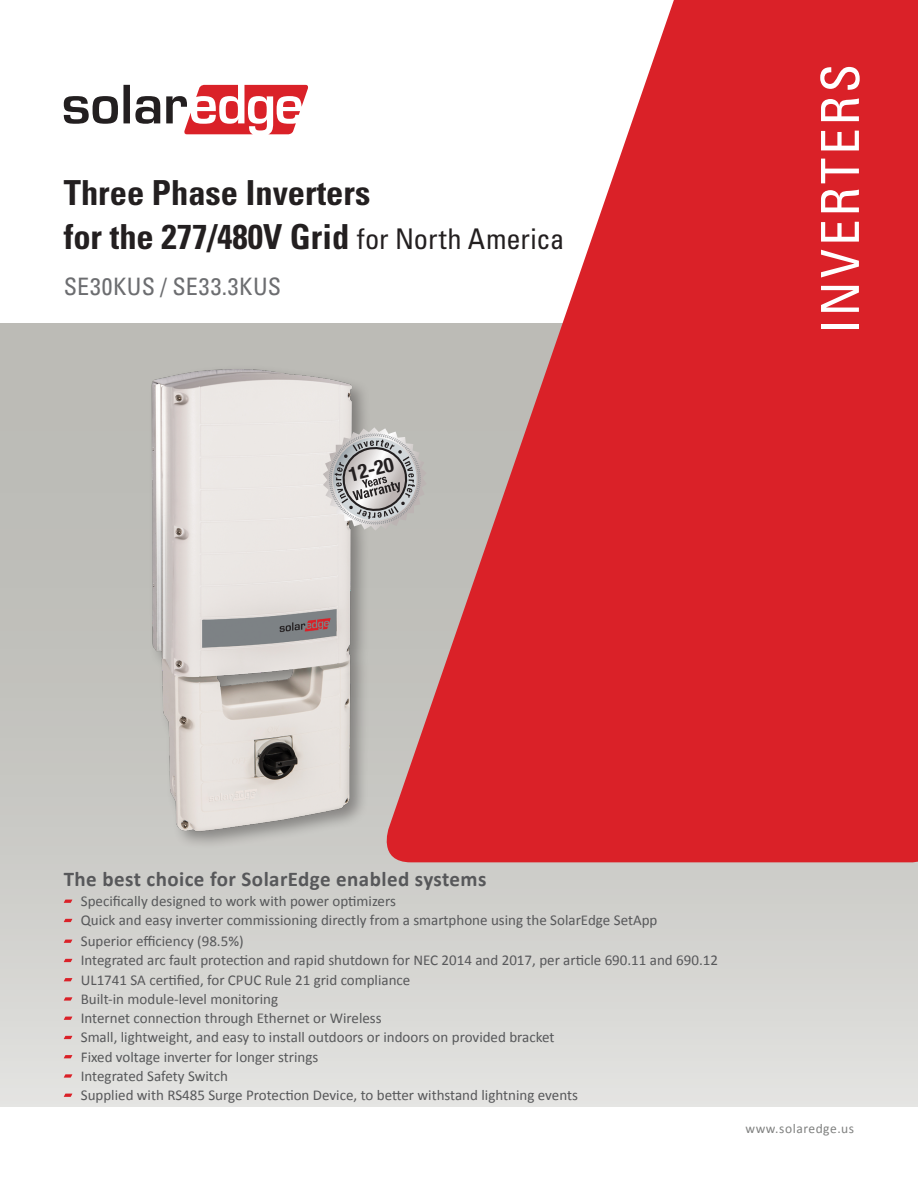
<style>
.page{position:relative;width:918px;height:1188px;background:#fff}
.page>*{position:absolute;margin:0;border:0;box-sizing:border-box;transform-origin:0 0}
.pg1_Family_vertical{font:condensed 52.5px "Univers LT Std";letter-spacing:.06em;color:#fff}
.pg1_Product_Header{font:700 condensed 34.5px "Univers LT Std";color:#231f20}
.pg1_Product_Header-2{font:condensed 28.5px "Univers LT Std";letter-spacing:-.005em;color:#231f20}
.pg1_Product_Header-3{font:condensed 24px "Univers LT Std";letter-spacing:.025em;color:#6c6d70}
.pg1_Text_bold{font:700 21px "Calibri";letter-spacing:.02em;color:#57585a}
.t1{font:700 condensed 19.95px "Helvetica Neue LT Std";color:#231f20}
.Pg1_Text_Bullets{font:15px "Calibri";color:#57585a}
.pg1_Text_URL{font:13.5px "Calibri";letter-spacing:.04em;color:#808180}
.s1{color:#fff}
</style>
<div class="page">
<div style="left:0;top:323px;width:918px;height:783px;background:linear-gradient(to bottom,#b4b3ae,#dbdbd8)"></div>
<svg style="left:377px;top:0;width:541px;height:862px;fill:#da2128"></svg>
<svg style="left:64px;top:85px;width:244px;height:49px"></svg>
<svg style="left:64px;top:900px;width:8px;height:3px"></svg>
<svg style="left:64px;top:919px;width:8px;height:3px"></svg>
<svg style="left:64px;top:940px;width:8px;height:3px"></svg>
<svg style="left:64px;top:959px;width:8px;height:3px"></svg>
<svg style="left:64px;top:978px;width:8px;height:3px"></svg>
<svg style="left:64px;top:997px;width:8px;height:4px"></svg>
<svg style="left:64px;top:1017px;width:8px;height:3px"></svg>
<svg style="left:64px;top:1036px;width:8px;height:3px"></svg>
<svg style="left:64px;top:1055px;width:8px;height:3px"></svg>
<svg style="left:64px;top:1074px;width:8px;height:4px"></svg>
<svg style="left:64px;top:1094px;width:8px;height:3px"></svg>
<img style="left:112px;top:351px;width:288px;height:499px">
<svg style="left:323px;top:427px;width:104px;height:104px"></svg>
<p class="pg1_Product_Header" style="left:64px;top:172px;width:308px">Three Phase Inverters</p>
<p class="pg1_Product_Header-2" style="left:357px;top:221px;width:209px">for North America</p>
<p class="pg1_Product_Header" style="left:64px;top:216px;width:287px">for the 277/480V Grid</p>
<p class="pg1_Product_Header-3" style="left:64px;top:271px;width:236px">SE30KUS / SE33.3KUS <span class="s1">(</span></p>
<p class="t1" style="left:346px;top:463px;width:47px;rotate:-14deg">12-20</p>
<p class="pg1_Family_vertical" style="left:807px;top:334px;width:272px;rotate:-90deg">INVERTERS</p>
<p class="pg1_Text_bold" style="left:64px;top:865px;width:424px">The best choice for SolarEdge enabled systems</p>
<p class="Pg1_Text_Bullets" style="left:81px;top:892px;width:317px">Specifically designed to work with power optimizers</p>
<p class="Pg1_Text_Bullets" style="left:81px;top:911px;width:578px">Quick and easy inverter commissioning directly from a smartphone using the SolarEdge SetApp</p>
<p class="Pg1_Text_Bullets" style="left:81px;top:932px;width:164px">Superior efficiency )98.5%(</p>
<p class="Pg1_Text_Bullets" style="left:81px;top:951px;width:639px">Integrated arc fault protection and rapid shutdown for NEC 2014 and 2017, per article 690.11 and 690.12</p>
<p class="Pg1_Text_Bullets" style="left:81px;top:970px;width:331px">UL1741 SA certified, for CPUC Rule 21 grid compliance</p>
<p class="Pg1_Text_Bullets" style="left:81px;top:989px;width:199px">Built i n- module-level monitoring</p>
<p class="Pg1_Text_Bullets" style="left:81px;top:1009px;width:302px">Internet connection through Ethernet or Wireless</p>
<p class="Pg1_Text_Bullets" style="left:81px;top:1028px;width:475px">Small, lightweight, and easy to install outdoors or indoors on provided bracket</p>
<p class="Pg1_Text_Bullets" style="left:81px;top:1047px;width:239px">Fixed voltage inverter for longer strings</p>
<p class="Pg1_Text_Bullets" style="left:81px;top:1066px;width:149px">Integrated Safety Switch</p>
<p class="Pg1_Text_Bullets" style="left:81px;top:1086px;width:499px">Supplied with RS485 Surge Protection Device, to better withstand lightning events</p>
<p class="pg1_Text_URL" style="left:745px;top:1120px;width:110px">www.solaredge.us</p>
</div>
